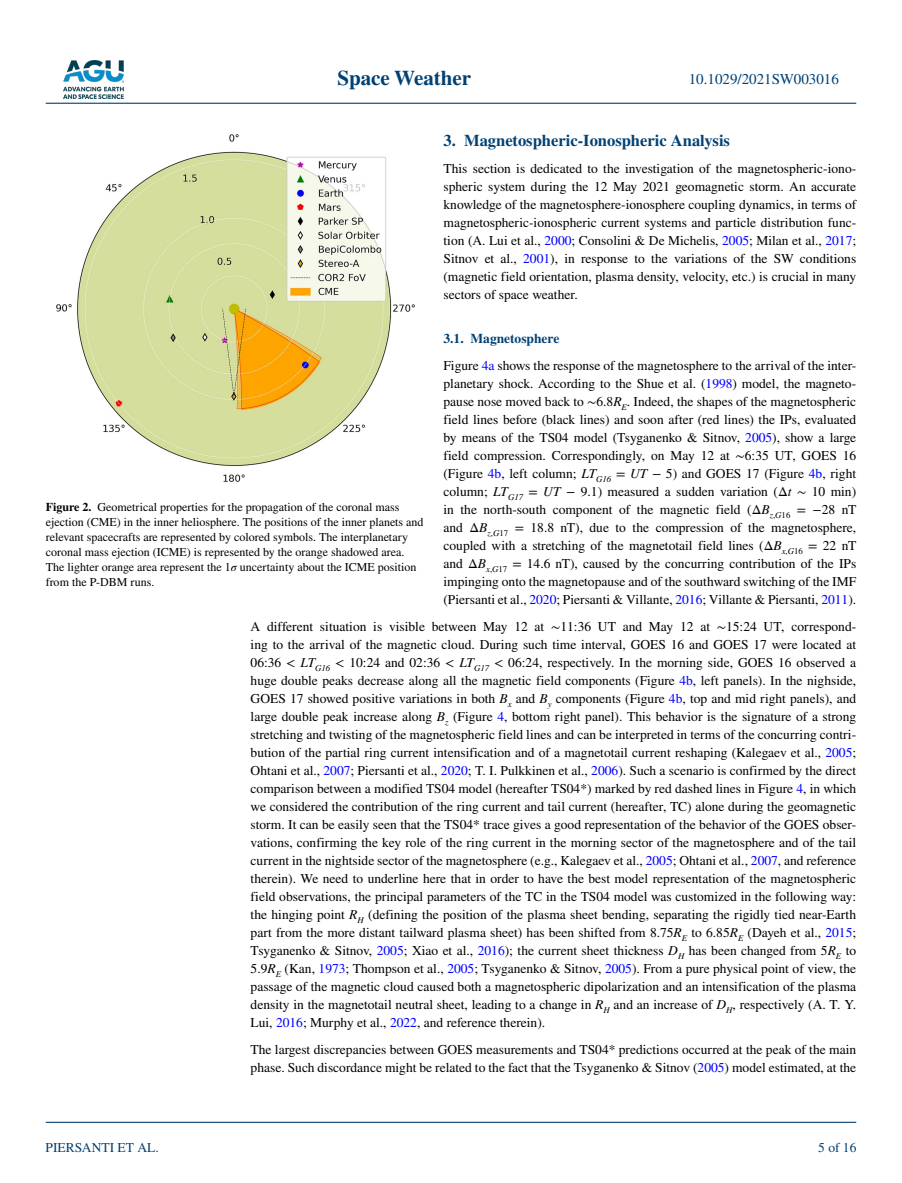
<style>
.page{position:relative;width:902px;height:1183px;background:#fff}
.page>*{position:absolute;margin:0;border:0;box-sizing:border-box;transform-origin:0 0}
.t1{font:700 21px "STIX";color:#004174}
.t2{font:700 16.5px "STIX";color:#004174}
.t3{font:15px "STIX";color:#004174}
.t4{font:13.5px/18px "STIX";color:#000;text-align:justify}
.t5{font:13.5px "STIX";color:#004174}
.t6{font:12px/15px "STIX";color:#000}
.s1{color:#00f}
.s2{font-weight:700;color:#004174}
.s3{font-style:italic}
.s4{font-weight:700}
</style>
<div class="page">
<img style="left:63px;top:60px;width:60px;height:39px">
<hr style="left:46px;top:103px;width:810px;height:1px;background:#004174">
<hr style="left:46px;top:1121px;width:810px;height:1px;background:#004174">
<img style="left:56px;top:134px;width:359px;height:348px">
<h1 class="t1" style="left:337px;top:66px;width:135px">Space Weather</h1>
<p class="t3" style="left:688px;top:69px;width:152px">10.1029/2021SW003016</p>
<p class="t2" style="left:443px;top:131px;width:288px">3. Magnetospheric-Ionospheric Analysis</p>
<p class="t4" style="left:443px;top:160px;width:414px">This section is dedicated to the investigation of the magnetospheric-iono&shy;spheric system during the 12 May 2021 geomagnetic storm. An accurate knowledge of the magnetosphere-ionosphere coupling dynamics, in terms of magnetospheric-ionospheric current systems and particle distribution func&shy;tion (A. Lui et al., <span class="s1">2000</span>; Consolini &amp; De Michelis, <span class="s1">2005</span>; Milan et al., <span class="s1">2017</span>; Sitnov et al., <span class="s1">2001</span>), in response to the variations of the SW conditions (magnetic field orientation, plasma density, velocity, etc.) is crucial in many sectors of space weather.</p>
<p class="t4" style="left:443px;top:325px;width:414px;line-height:27px"><span class="s2">3.1. Magnetosphere<br></span>Figure <span class="s1">4a</span> shows the response of the magnetosphere to the arrival of the inter-</p>
<p class="t4" style="left:443px;top:375px;width:414px">planetary shock. According to the Shue et al. (<span class="s1">1998</span>) model, the magneto&shy;pause nose moved back to ∼6.8<span class="s3">R</span><sub>E</sub>. Indeed, the shapes of the magnetospheric field lines before (black lines) and soon after (red lines) the IPs, evaluated by means of the TS04 model (Tsyganenko &amp; Sitnov, <span class="s1">2005</span>), show a large field compression. Correspondingly, on May 12 at ∼6:35 UT, GOES 16 (Figure <span class="s1">4b</span>, left column; <span class="s3">LT</span><sub>G16</sub> = <span class="s3">UT</span> − 5) and GOES 17 (Figure <span class="s1">4b</span>, right column; <span class="s3">LT</span><sub>G17</sub> = <span class="s3">UT</span> − 9.1) measured a sudden variation (Δ<span class="s3">t</span> ∼ 10 min) in the north-south component of the magnetic field (Δ<span class="s3">B</span><sub>z</sub><sub>,</sub><sub>G</sub><sub>16</sub> = −28 nT and Δ<span class="s3">B</span><sub>z</sub><sub>,</sub><sub>G</sub><sub>17</sub> = 18.8 nT), due to the compression of the magnetosphere, coupled with a stretching of the magnetotail field lines (Δ<span class="s3">B</span><sub>x</sub><sub>,</sub><sub>G</sub><sub>16</sub> = 22 nT and Δ<span class="s3">B</span><sub>x</sub><sub>,</sub><sub>G</sub><sub>17</sub> = 14.6 nT), caused by the concurring contribution of the IPs impinging onto the magnetopause and of the southward switching of the IMF (Piersanti et al., <span class="s1">2020</span>; Piersanti &amp; Villante, <span class="s1">2016</span>; Villante &amp; Piersanti, <span class="s1">2011</span>).</p>
<p class="t4" style="left:250px;top:618px;width:607px">A different situation is visible between May 12 at ∼11:36 UT and May 12 at ∼15:24 UT, correspond&shy;ing to the arrival of the magnetic cloud. During such time interval, GOES 16 and GOES 17 were located at 06:36 &lt; <span class="s3">LT</span><sub>G16</sub> &lt; 10:24 and 02:36 &lt; <span class="s3">LT</span><sub>G17</sub> &lt; 06:24, respectively. In the morning side, GOES 16 observed a huge double peaks decrease along all the magnetic field components (Figure <span class="s1">4b</span>, left panels). In the nighside, GOES 17 showed positive variations in both <span class="s3">B</span><sub>x</sub> and <span class="s3">B</span><sub>y</sub> components (Figure <span class="s1">4b</span>, top and mid right panels), and large double peak increase along <span class="s3">B</span><sub>z</sub> (Figure <span class="s1">4</span>, bottom right panel). This behavior is the signature of a strong stretching and twisting of the magnetospheric field lines and can be interpreted in terms of the concurring contri&shy;bution of the partial ring current intensification and of a magnetotail current reshaping (Kalegaev et al., <span class="s1">2005</span>; Ohtani et al., <span class="s1">2007</span>; Piersanti et al., <span class="s1">2020</span>; T. I. Pulkkinen et al., <span class="s1">2006</span>). Such a scenario is confirmed by the direct comparison between a modified TS04 model (hereafter TS04*) marked by red dashed lines in Figure <span class="s1">4</span>, in which we considered the contribution of the ring current and tail current (hereafter, TC) alone during the geomagnetic storm. It can be easily seen that the TS04* trace gives a good representation of the behavior of the GOES obser&shy;vations, confirming the key role of the ring current in the morning sector of the magnetosphere and of the tail current in the nightside sector of the magnetosphere (e.g., Kalegaev et al., <span class="s1">2005</span>; Ohtani et al., <span class="s1">2007</span>, and reference therein). We need to underline here that in order to have the best model representation of the magnetospheric field observations, the principal parameters of the TC in the TS04 model was customized in the following way: the hinging point <span class="s3">R</span><sub>H</sub> (defining the position of the plasma sheet bending, separating the rigidly tied near-Earth part from the more distant tailward plasma sheet) has been shifted from 8.75<span class="s3">R</span><sub>E</sub> to 6.85<span class="s3">R</span><sub>E</sub> (Dayeh et al., <span class="s1">2015</span>; Tsyganenko &amp; Sitnov, <span class="s1">2005</span>; Xiao et al., <span class="s1">2016</span>); the current sheet thickness <span class="s3">D</span><sub>H</sub> has been changed from 5<span class="s3">R</span><sub>E</sub> to 5.9<span class="s3">R</span><sub>E</sub> (Kan, <span class="s1">1973</span>; Thompson et al., <span class="s1">2005</span>; Tsyganenko &amp; Sitnov, <span class="s1">2005</span>). From a pure physical point of view, the passage of the magnetic cloud caused both a magnetospheric dipolarization and an intensification of the plasma density in the magnetotail neutral sheet, leading to a change in <span class="s3">R</span><sub>H</sub> and an increase of <span class="s3">D</span><sub>H</sub>, respectively (A. T. Y.<br>Lui, <span class="s1">2016</span>; Murphy et al., <span class="s1">2022</span>, and reference therein).</p>
<p class="t4" style="left:250px;top:1041px;width:607px">The largest discrepancies between GOES measurements and TS04* predictions occurred at the peak of the main phase. Such discordance might be related to the fact that the Tsyganenko &amp; Sitnov (<span class="s1">2005</span>) model estimated, at the</p>
<p class="t6" style="left:46px;top:500px;width:379px"><span class="s4">Figure 2.</span> Geometrical properties for the propagation of the coronal mass ejection (CME) in the inner heliosphere. The positions of the inner planets and relevant spacecrafts are represented by colored symbols. The interplanetary coronal mass ejection (ICME) is represented by the orange shadowed area.<br>The lighter orange area represent the 1<span class="s3">σ</span> uncertainty about the ICME position from the P-DBM runs.</p>
<p class="t5" style="left:45px;top:1138px;width:115px">PIERSANTI ET AL.</p>
<p class="t5" style="left:818px;top:1138px;width:40px">5 of 16</p>
</div>
